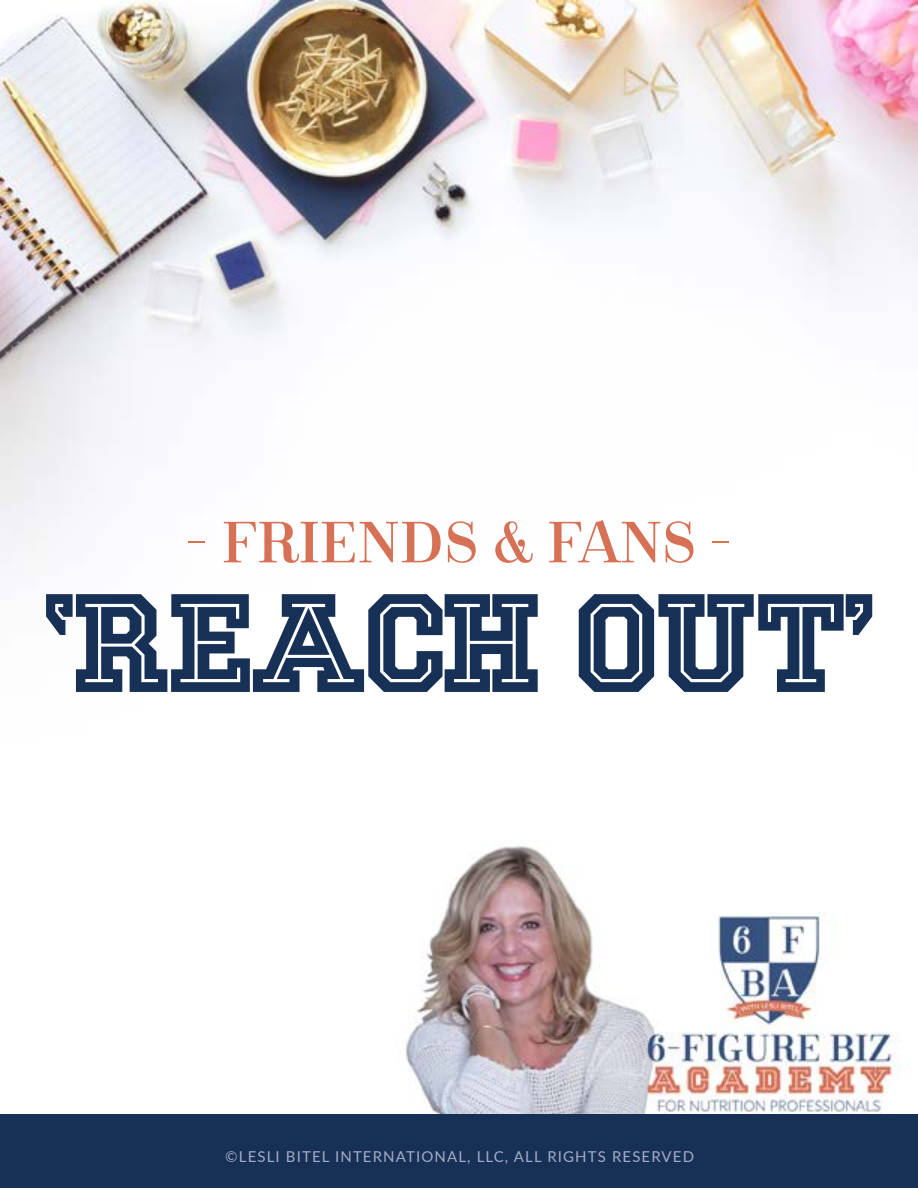
<style>
.page{position:relative;width:918px;height:1188px;background:#fff}
.page>*{position:absolute;margin:0;border:0;box-sizing:border-box;transform-origin:0 0}
.t1{font:108px "National Champion In";color:#173056}
.t2{font:700 54px "Santis";color:#d77156}
.t3{font:15px "Lato";letter-spacing:.075em;color:#a4acc8}
</style>
<div class="page">
<img style="left:0;top:0;width:918px;height:1115px">
<div style="left:0;top:1115px;width:918px;height:73px;background:#173056"></div>
<h2 class="t2" style="left:185px;top:512px;width:549px">- FRIENDS &amp; FANS -</h2>
<h1 class="t1" style="left:44px;top:592px;width:832px">‘REACH OUT’</h1>
<p class="t3" style="left:225px;top:1146px;width:470px">©LESLI BITEL INTERNATIONAL, LLC, ALL RIGHTS RESERVED</p>
</div>
